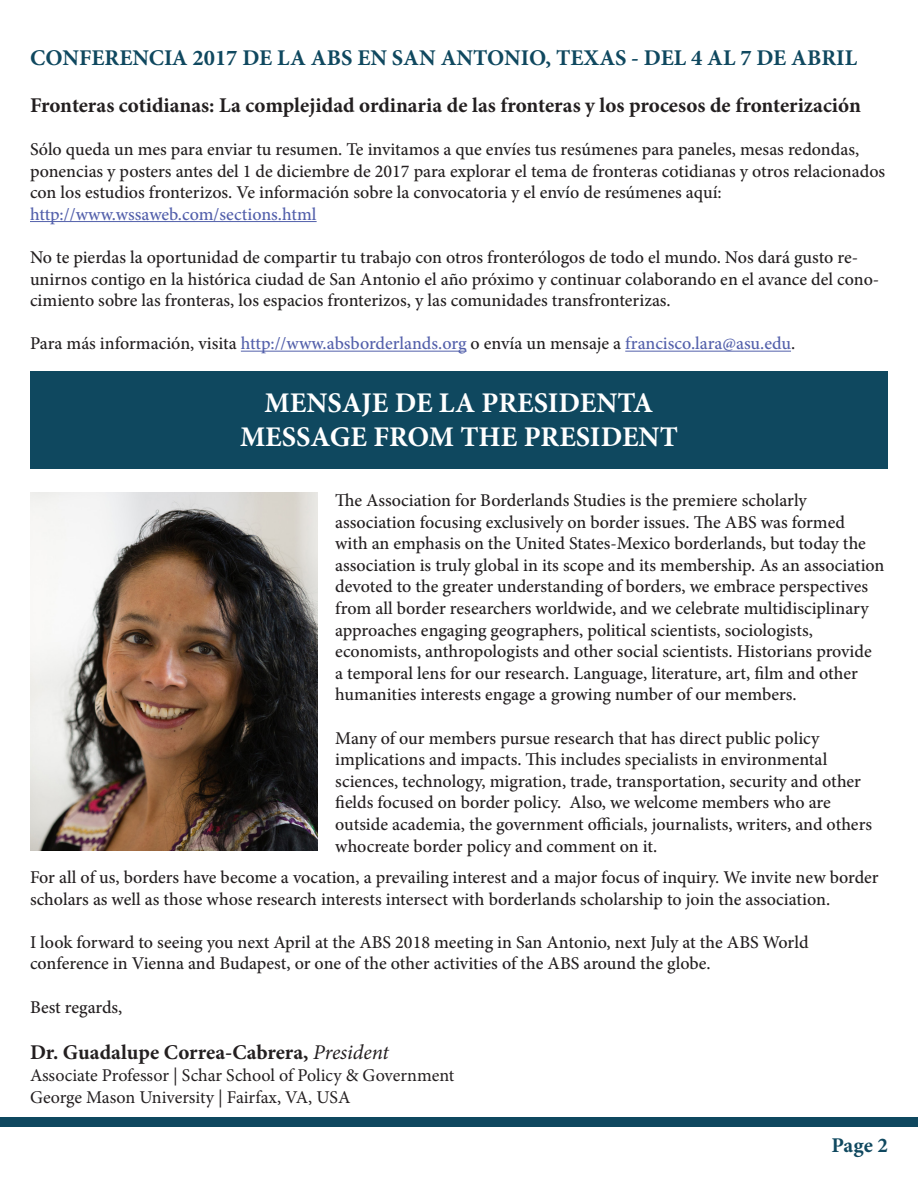
<style>
.page{position:relative;width:918px;height:1188px;background:#fff}
.page>*{position:absolute;margin:0;border:0;box-sizing:border-box;transform-origin:0 0}
.t1{font:700 28.5px "Minion Pro";color:#fff}
.t2{font:700 22.5px "Minion Pro";color:#0f485f}
.t3{font:700 21px "Minion Pro";color:#231f20}
.t4{font:700 21px "Minion Pro";color:#0f485f}
.t5{font:500 18px/21.6px "Minion Pro";color:#231f20}
.t6{font:500 18px "Minion Pro";color:#5360ab}
.t7{font:18px "Minion Pro";letter-spacing:-.005em;color:#231f20}
.s1{color:#231f20}
.s2{font-weight:400;font-style:italic}
</style>
<div class="page">
<hr style="left:30px;top:221px;width:287px;height:1px;background:#5360ab">
<hr style="left:241px;top:351px;width:226px;height:1px;background:#5360ab">
<hr style="left:625px;top:351px;width:166px;height:1px;background:#5360ab">
<img style="left:30px;top:493px;width:287px;height:358px">
<div style="left:30px;top:371px;width:858px;height:98px;background:#0f485f"></div>
<div style="left:0;top:1117px;width:918px;height:9px;background:#0f485f"></div>
<p class="t2" style="left:30px;top:42px;width:829px">CONFERENCIA 2017 DE LA ABS EN SAN ANTONIO, TEXAS - DEL 4 AL 7 DE ABRIL</p>
<p class="t3" style="left:30px;top:90px;width:832px">Fronteras cotidianas: La complejidad ordinaria de las fronteras y los procesos de fronterización</p>
<p class="t5" style="left:30px;top:138px;width:857px">Sólo queda un mes para enviar tu resumen. Te invitamos a que envíes tus resúmenes para paneles, mesas redondas, ponencias y posters antes del 1 de diciembre de 2017 para explorar el tema de fronteras cotidianas y otros relacionados con los estudios fronterizos. Ve información sobre la convocatoria y el envío de resúmenes aquí:</p>
<p class="t6" style="left:30px;top:202px;width:288px">http://www.wssaweb.com/sections.html</p>
<p class="t5" style="left:30px;top:246px;width:851px">No te pierdas la oportunidad de compartir tu trabajo con otros fronterólogos de todo el mundo. Nos dará gusto re&shy;unirnos contigo en la histórica ciudad de San Antonio el año próximo y continuar colaborando en el avance del cono&shy;cimiento sobre las fronteras, los espacios fronterizos, y las comunidades transfronterizas.</p>
<p class="t6" style="left:30px;top:331px;width:767px"><span class="s1">Para más información, visita</span> http://www.absborderlands.org <span class="s1">o envía un mensaje a</span> francisco.lara@asu.edu<span class="s1">.</span></p>
<p class="t1" style="left:265px;top:382px;width:390px">MENSAJE DE LA PRESIDENTA</p>
<p class="t1" style="left:240px;top:417px;width:439px">MESSAGE FROM THE PRESIDENT</p>
<p class="t5" style="left:335px;top:489px;width:551px">The Association for Borderlands Studies is the premiere scholarly association focusing exclusively on border issues. The ABS was formed<br>with an emphasis on the United States-Mexico borderlands, but today the association is truly global in its scope and its membership. As an association devoted to the greater understanding of borders, we embrace perspectives from all border researchers worldwide, and we celebrate multidisciplinary approaches engaging geographers, political scientists, sociologists, economists, anthropologists and other social scientists. Historians provide<br>a temporal lens for our research. Language, literature, art, film and other humanities interests engage a growing number of our members.</p>
<p class="t5" style="left:335px;top:727px;width:538px">Many of our members pursue research that has direct public policy implications and impacts. This includes specialists in environmental sciences, technology, migration, trade, transportation, security and other fields focused on border policy. Also, we welcome members who are outside academia, the government officials, journalists, writers, and others whocreate border policy and comment on it.</p>
<p class="t5" style="left:30px;top:867px;width:850px">For all of us, borders have become a vocation, a prevailing interest and a major focus of inquiry. We invite new border scholars as well as those whose research interests intersect with borderlands scholarship to join the association.</p>
<p class="t5" style="left:30px;top:931px;width:780px">I look forward to seeing you next April at the ABS 2018 meeting in San Antonio, next July at the ABS World conference in Vienna and Budapest, or one of the other activities of the ABS around the globe.</p>
<p class="t5" style="left:30px;top:996px;width:94px">Best regards,</p>
<p class="t3" style="left:30px;top:1038px;width:360px">Dr. Guadalupe Correa-Cabrera, <span class="s2">President</span></p>
<p class="t7" style="left:30px;top:1063px;width:426px">Associate Professor | Schar School of Policy &amp; Government</p>
<p class="t7" style="left:30px;top:1085px;width:322px">George Mason University | Fairfax, VA, USA</p>
<p class="t4" style="left:832px;top:1131px;width:58px">Page 2</p>
</div>
